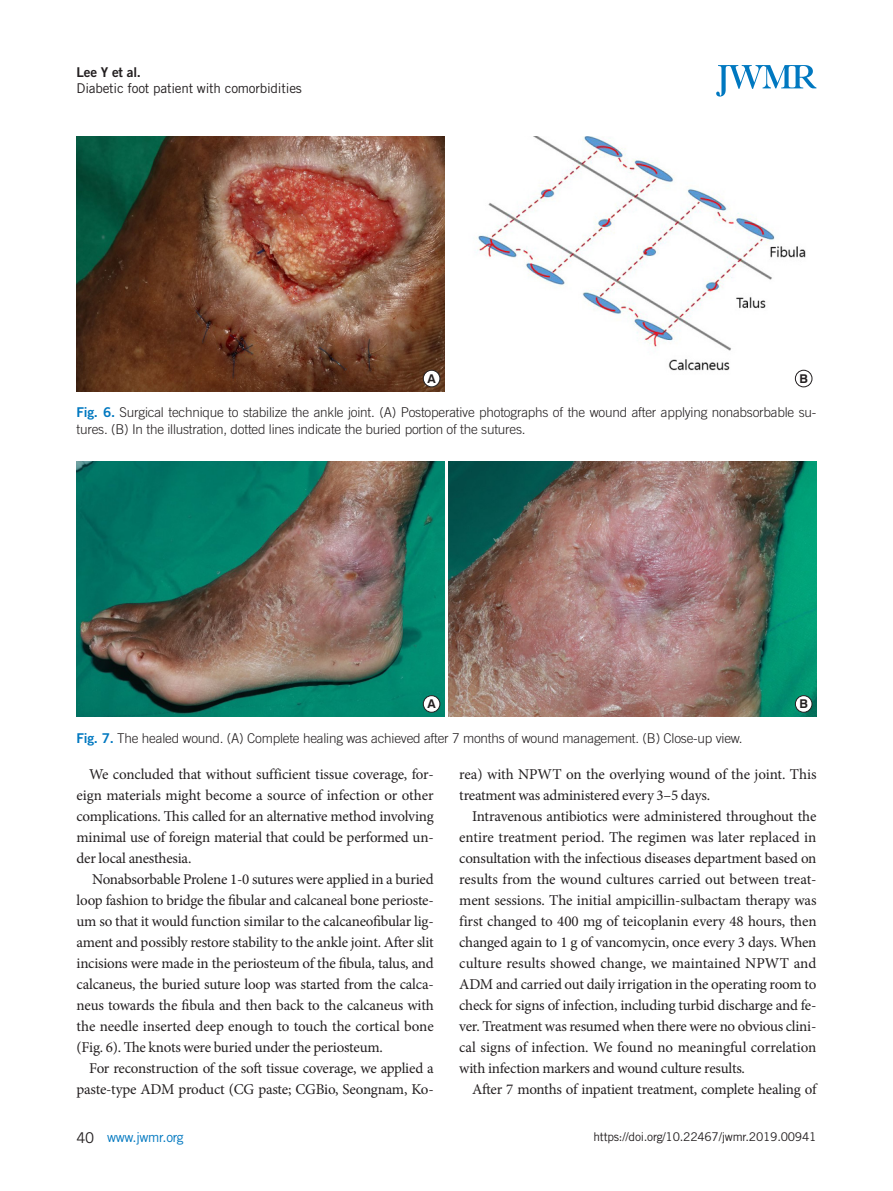
<style>
.page{position:relative;width:893px;height:1191px;background:#fff}
.page>*{position:absolute;margin:0;border:0;box-sizing:border-box;transform-origin:0 0}
.본문{font:15px/21px "Minion Pro";letter-spacing:-.015em;color:#231f20;text-align:justify}
.표제목_그림설명{font:300 13.5px/16.2px "Trade Gothic LT Std";letter-spacing:-.015em;color:#231f20}
.t1{font:13.5px "Trade Gothic LT Std";letter-spacing:-.015em;color:#231f20}
.t2{font:13.5px "Trade Gothic LT Std";letter-spacing:-.025em;color:#0078c0}
.t3{font:13.5px "Trade Gothic LT Std Bd 2";letter-spacing:-.015em;color:#231f20}
.t4{font:700 12.15px "Swiss 721 BT";color:#231f20}
.t5{font:12px "Trade Gothic LT Std";letter-spacing:-.02em;color:#231f20}
.s1{font-family:"Trade Gothic LT Std Bd 2";font-weight:400;color:#0078c0}
.s2{font-size:14.85px;color:#231f20}
</style>
<div class="page">
<svg style="left:716px;top:65px;width:100px;height:32px"></svg>
<img style="left:77px;top:136px;width:367px;height:255px">
<img style="left:77px;top:461px;width:367px;height:255px">
<img style="left:476px;top:136px;width:337px;height:252px">
<img style="left:449px;top:461px;width:367px;height:255px">
<div style="left:423px;top:370px;width:17px;height:17px;background:#fff;border-radius:50%"></div>
<div style="left:423px;top:370px;width:17px;height:17px;border:1px solid #231f20;border-radius:50%"></div>
<div style="left:423px;top:695px;width:17px;height:17px;background:#fff;border-radius:50%"></div>
<div style="left:423px;top:695px;width:17px;height:17px;border:1px solid #231f20;border-radius:50%"></div>
<div style="left:795px;top:370px;width:17px;height:17px;background:#fff;border-radius:50%"></div>
<div style="left:795px;top:370px;width:17px;height:17px;border:1px solid #231f20;border-radius:50%"></div>
<div style="left:795px;top:695px;width:17px;height:17px;background:#fff;border-radius:50%"></div>
<div style="left:795px;top:695px;width:17px;height:17px;border:1px solid #231f20;border-radius:50%"></div>
<p class="t3" style="left:77px;top:64px;width:66px">Lee Y et al.</p>
<p class="t1" style="left:77px;top:80px;width:227px">Diabetic foot patient with comorbidities</p>
<p class="t4" style="left:427px;top:371px;width:10px">A</p>
<p class="t4" style="left:799px;top:371px;width:10px">B</p>
<p class="표제목_그림설명" style="left:77px;top:404px;width:741px"><span class="s1">Fig. 6.</span> Surgical technique to stabilize the ankle joint. (A) Postoperative photographs of the wound after applying nonabsorbable su&shy;tures. (B) In the illustration, dotted lines indicate the buried portion of the sutures.</p>
<p class="t4" style="left:427px;top:696px;width:10px">A</p>
<p class="표제목_그림설명" style="left:77px;top:730px;width:668px"><span class="s1">Fig. 7.</span> The healed wound. (A) Complete healing was achieved after 7 months of wound management. (B) Close-up view.</p>
<p class="t4" style="left:799px;top:696px;width:10px">B</p>
<p class="본문" style="left:77px;top:763px;width:359px;text-indent:13px">We concluded that without sufficient tissue coverage, for&shy;eign materials might become a source of infection or other complications. This called for an alternative method involving minimal use of foreign material that could be performed un&shy;der local anesthesia.</p>
<p class="본문" style="left:77px;top:868px;width:359px;text-indent:16px">Nonabsorbable Prolene 1-0 sutures were applied in a buried loop fashion to bridge the fibular and calcaneal bone perioste&shy;um so that it would function similar to the calcaneofibular lig&shy;ament and possibly restore stability to the ankle joint. After slit incisions were made in the periosteum of the fibula, talus, and calcaneus, the buried suture loop was started from the calca&shy;neus towards the fibula and then back to the calcaneus with the needle inserted deep enough to touch the cortical bone (Fig. 6). The knots were buried under the periosteum.</p>
<p class="본문" style="left:77px;top:1057px;width:359px;text-align:right">For reconstruction of the soft tissue coverage, we applied a paste-type ADM product (CG paste; CGBio, Seongnam, Ko-</p>
<p class="본문" style="left:459px;top:763px;width:359px">rea) with NPWT on the overlying wound of the joint. This treatment was administered every 3–5 days.</p>
<p class="본문" style="left:459px;top:805px;width:359px;text-indent:13px">Intravenous antibiotics were administered throughout the entire treatment period. The regimen was later replaced in consultation with the infectious diseases department based on results from the wound cultures carried out between treat&shy;ment sessions. The initial ampicillin-sulbactam therapy was first changed to 400 mg of teicoplanin every 48 hours, then changed again to 1 g of vancomycin, once every 3 days. When culture results showed change, we maintained NPWT and ADM and carried out daily irrigation in the operating room to check for signs of infection, including turbid discharge and fe&shy;ver. Treatment was resumed when there were no obvious clini&shy;cal signs of infection. We found no meaningful correlation with infection markers and wound culture results.</p>
<p class="본문" style="left:472px;top:1078px;width:346px">After 7 months of inpatient treatment, complete healing of</p>
<p class="t2" style="left:77px;top:1129px;width:109px"><span class="s2">40</span> www.jwmr.org</p>
<p class="t5" style="left:593px;top:1129px;width:224px">https://doi.org/10.22467/jwmr.2019.00941</p>
</div>
